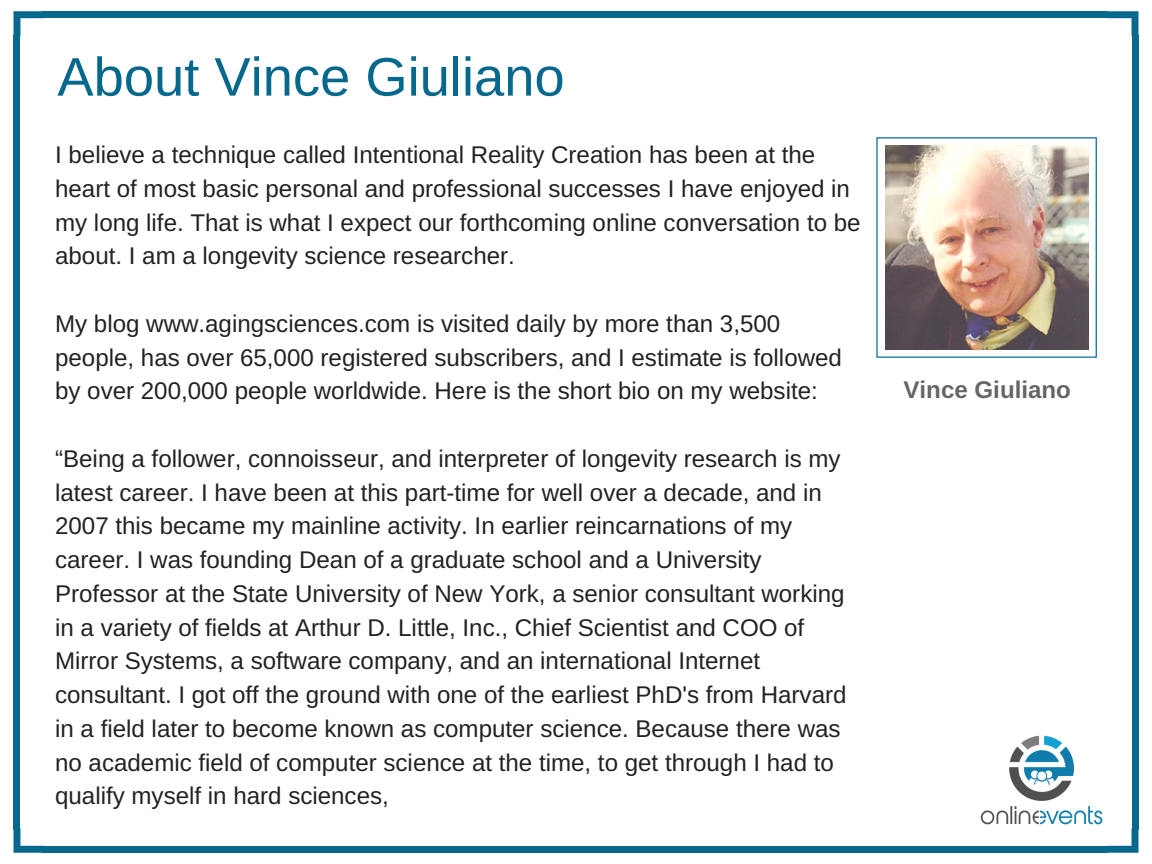
<style>
.page{position:relative;width:1152px;height:864px;background:#fff}
.page>*{position:absolute;margin:0;border:0;box-sizing:border-box;transform-origin:0 0}
.t1{font:54.3px "Arimo";color:#06688c}
.t2{font:24.15px/33.8px "Arimo";color:#222}
.t3{font:700 24.15px "Arimo";color:#666}
</style>
<div class="page">
<svg style="left:14px;top:11px;width:30px;height:25px"></svg>
<div style="left:14px;top:35px;width:6px;height:795px;background:#06688c"></div>
<svg style="left:14px;top:829px;width:30px;height:24px"></svg>
<div style="left:43px;top:846px;width:1065px;height:7px;background:#06688c"></div>
<svg style="left:1107px;top:829px;width:31px;height:24px"></svg>
<div style="left:1132px;top:35px;width:7px;height:795px;background:#06688c"></div>
<div style="left:43px;top:11px;width:1065px;height:7px;background:#06688c"></div>
<svg style="left:1107px;top:11px;width:31px;height:25px"></svg>
<img style="left:980px;top:735px;width:123px;height:90px">
<img style="left:876px;top:137px;width:221px;height:221px">
<h1 class="t1" style="left:57px;top:46px;width:509px">About Vince Giuliano</h1>
<p class="t2" style="left:55px;top:138px;width:807px">I believe a technique called Intentional Reality Creation has been at the heart of most basic personal and professional successes I have enjoyed in my long life. That is what I expect our forthcoming online conversation to be about. I am a longevity science researcher.</p>
<p class="t2" style="left:55px;top:307px;width:788px">My blog www.agingsciences.com is visited daily by more than 3,500 people, has over 65,000 registered subscribers, and I estimate is followed by over 200,000 people worldwide. Here is the short bio on my website:</p>
<p class="t2" style="left:55px;top:442px;width:793px">“Being a follower, connoisseur, and interpreter of longevity research is my latest career. I have been at this part-time for well over a decade, and in 2007 this became my mainline activity. In earlier reincarnations of my career. I was founding Dean of a graduate school and a University Professor at the State University of New York, a senior consultant working in a variety of fields at Arthur D. Little, Inc., Chief Scientist and COO of Mirror Systems, a software company, and an international Internet consultant. I got off the ground with one of the earliest PhD's from Harvard in a field later to become known as computer science. Because there was no academic field of computer science at the time, to get through I had to qualify myself in hard sciences,</p>
<p class="t3" style="left:904px;top:376px;width:169px">Vince Giuliano</p>
</div>
